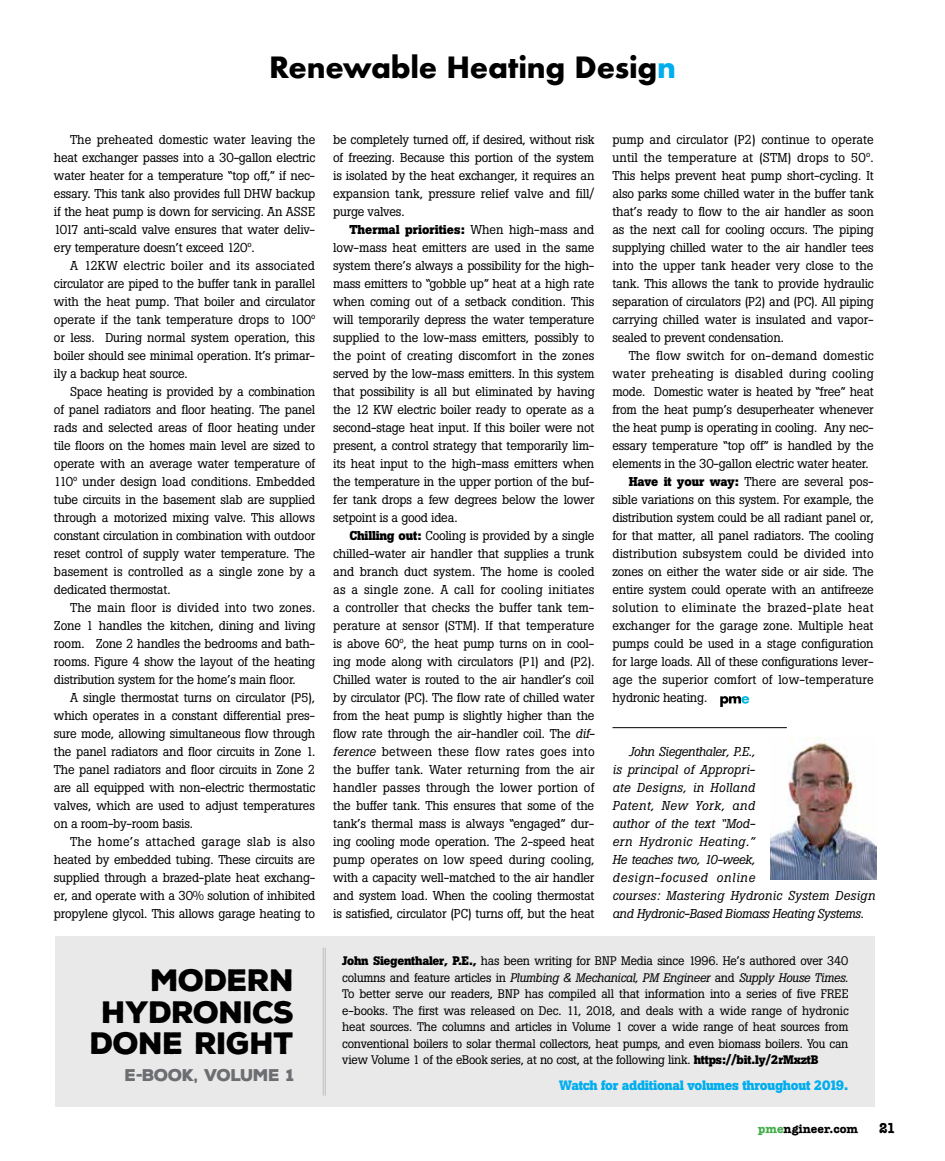
<style>
.page{position:relative;width:945px;height:1161px;background:#fff}
.page>*{position:absolute;margin:0;border:0;box-sizing:border-box;transform-origin:0 0}
.t1{font:900 30px/31.5px "Nexa Rust Sans";letter-spacing:-.02em;color:#000;text-align:right}
.t2{font:700 28.5px "Futura";letter-spacing:-.01em;color:#000}
.t3{font:900 16.5px "Nexa Rust Sans";letter-spacing:-.02em;color:#6d6e71}
.t4{font:700 15px "American Typewriter";color:#000;scale:.85 1}
.t5{font:700 13.5px "Boton";letter-spacing:-.02em;color:#00aeef}
.t6{font:12.75px/18px "Boton";letter-spacing:-.02em;color:#000;text-align:justify}
.t7{font:italic 12.75px/18px "Boton";letter-spacing:.01em;color:#000}
.t8{font:12.75px "Boton";letter-spacing:.005em;color:#000}
.t9{font:12.75px "Boton";letter-spacing:.015em;color:#000}
.t10{font:12.75px "Boton";letter-spacing:.025em;color:#000}
.t11{font:12.75px "Boton";color:#000}
.t12{font:12.75px "Boton";letter-spacing:.01em;color:#000}
.t13{font:12.3px/16.5px "Boton";letter-spacing:-.02em;color:#000;text-align:justify}
.t14{font:700 12px "American Typewriter";color:#000}
.s1{color:#00aeef}
.s2{font-family:"Luckiest Guy";font-weight:400}
.s3{font-weight:700}
.s4{font-style:italic}
.s5{color:#41ad49}
</style>
<div class="page">
<svg style="left:720px;top:696px;width:29px;height:11px"></svg>
<img style="left:770px;top:738px;width:106px;height:141px">
<hr style="left:612px;top:727px;width:175px;height:1px;background:#000">
<div style="left:55px;top:936px;width:820px;height:171px;background:#e9e9ea"></div>
<hr style="left:325px;top:948px;width:1px;height:148px;background:#bcbec0">
<hr style="left:323px;top:948px;width:1px;height:148px;background:#bcbec0">
<h2 class="t2" style="left:269px;top:46px;width:408px">Renewable Heating Desig<span class="s1">n</span></h2>
<p class="t6" style="left:54px;top:131px;width:263px;text-indent:16px">The preheated domestic water leaving the heat exchanger passes into a 30-gallon electric water heater for a temperature “top off,” if nec&shy;essary. This tank also provides full DHW backup if the heat pump is down for servicing. An ASSE 1017 anti-scald valve ensures that water deliv&shy;ery temperature doesn’t exceed 120º.</p>
<p class="t6" style="left:54px;top:257px;width:263px;text-indent:16px">A 12KW electric boiler and its associated circulator are piped to the buffer tank in parallel with the heat pump. That boiler and circulator operate if the tank temperature drops to 100º or less. During normal system operation, this boiler should see minimal operation. It’s primar&shy;ily a backup heat source.</p>
<p class="t6" style="left:54px;top:383px;width:263px;text-indent:16px">Space heating is provided by a combination of panel radiators and floor heating. The panel rads and selected areas of floor heating under tile floors on the homes main level are sized to operate with an average water temperature of 110º under design load conditions. Embedded tube circuits in the basement slab are supplied through a motorized mixing valve. This allows constant circulation in combination with outdoor reset control of supply water temperature. The basement is controlled as a single zone by a dedicated thermostat.</p>
<p class="t6" style="left:54px;top:599px;width:263px;text-indent:16px">The main floor is divided into two zones.<br>Zone 1 handles the kitchen, dining and living room. Zone 2 handles the bedrooms and bath&shy;rooms. Figure 4 show the layout of the heating distribution system for the home’s main floor.</p>
<p class="t6" style="left:54px;top:689px;width:263px;text-indent:16px">A single thermostat turns on circulator (P5), which operates in a constant differential pres&shy;sure mode, allowing simultaneous flow through the panel radiators and floor circuits in Zone 1.<br>The panel radiators and floor circuits in Zone 2 are all equipped with non-electric thermostatic valves, which are used to adjust temperatures on a room-by-room basis.</p>
<p class="t6" style="left:54px;top:833px;width:263px;text-indent:16px">The home’s attached garage slab is also heated by embedded tubing. These circuits are supplied through a brazed-plate heat exchang&shy;er, and operate with a 30% solution of inhibited propylene glycol. This allows garage heating to</p>
<h1 class="t1" style="left:90px;top:965px;width:206px">MODERN<br>HYDRONICS<br>DONE RIGHT</h1>
<p class="t3" style="left:125px;top:1064px;width:171px">E<span class="s2">-</span>BOOK, VOLUME 1</p>
<p class="t6" style="left:333px;top:131px;width:263px">be completely turned off, if desired, without risk of freezing. Because this portion of the system is isolated by the heat exchanger, it requires an expansion tank, pressure relief valve and fill/ purge valves.</p>
<p class="t6" style="left:333px;top:221px;width:263px;text-indent:16px"><span class="s3">Thermal priorities:</span> When high-mass and low-mass heat emitters are used in the same system there’s always a possibility for the high&shy;mass emitters to “gobble up” heat at a high rate when coming out of a setback condition. This will temporarily depress the water temperature supplied to the low-mass emitters, possibly to the point of creating discomfort in the zones served by the low-mass emitters. In this system that possibility is all but eliminated by having the 12 KW electric boiler ready to operate as a second-stage heat input. If this boiler were not present, a control strategy that temporarily lim&shy;its heat input to the high-mass emitters when the temperature in the upper portion of the buf&shy;fer tank drops a few degrees below the lower setpoint is a good idea.</p>
<p class="t6" style="left:333px;top:527px;width:263px;text-indent:16px"><span class="s3">Chilling out:</span> Cooling is provided by a single chilled-water air handler that supplies a trunk and branch duct system. The home is cooled as a single zone. A call for cooling initiates a controller that checks the buffer tank tem&shy;perature at sensor (STM). If that temperature is above 60º, the heat pump turns on in cool&shy;ing mode along with circulators (P1) and (P2).<br>Chilled water is routed to the air handler’s coil by circulator (PC). The flow rate of chilled water from the heat pump is slightly higher than the flow rate through the air-handler coil. The <span class="s4">dif&shy;ference</span> between these flow rates goes into the buffer tank. Water returning from the air handler passes through the lower portion of the buffer tank. This ensures that some of the tank’s thermal mass is always “engaged” dur&shy;ing cooling mode operation. The 2-speed heat pump operates on low speed during cooling, with a capacity well-matched to the air handler and system load. When the cooling thermostat is satisfied, circulator (PC) turns off, but the heat</p>
<p class="t6" style="left:612px;top:131px;width:263px">pump and circulator (P2) continue to operate until the temperature at (STM) drops to 50º.<br>This helps prevent heat pump short-cycling. It also parks some chilled water in the buffer tank that’s ready to flow to the air handler as soon as the next call for cooling occurs. The piping supplying chilled water to the air handler tees into the upper tank header very close to the tank. This allows the tank to provide hydraulic separation of circulators (P2) and (PC). All piping carrying chilled water is insulated and vapor&shy;sealed to prevent condensation.</p>
<p class="t12" style="left:629px;top:348px;width:247px">The flow switch for on-demand domestic</p>
<p class="t9" style="left:612px;top:366px;width:263px">water preheating is disabled during cooling</p>
<p class="t6" style="left:612px;top:383px;width:263px">mode. Domestic water is heated by “free” heat</p>
<p class="t6" style="left:612px;top:401px;width:263px">from the heat pump’s desuperheater whenever</p>
<p class="t6" style="left:612px;top:419px;width:263px">the heat pump is operating in cooling. Any nec-</p>
<p class="t6" style="left:612px;top:437px;width:263px">essary temperature “top off” is handled by the</p>
<p class="t6" style="left:612px;top:455px;width:258px">elements in the 30-gallon electric water heater.</p>
<p class="t6" style="left:629px;top:473px;width:247px"><span class="s3">Have it your way:</span> There are several pos-</p>
<p class="t6" style="left:612px;top:491px;width:263px">sible variations on this system. For example, the</p>
<p class="t6" style="left:612px;top:509px;width:263px">distribution system could be all radiant panel or,</p>
<p class="t6" style="left:612px;top:527px;width:263px">for that matter, all panel radiators. The cooling</p>
<p class="t8" style="left:612px;top:546px;width:263px">distribution subsystem could be divided into</p>
<p class="t6" style="left:612px;top:563px;width:263px">zones on either the water side or air side. The</p>
<p class="t6" style="left:612px;top:581px;width:263px">entire system could operate with an antifreeze</p>
<p class="t10" style="left:612px;top:600px;width:263px">solution to eliminate the brazed-plate heat</p>
<p class="t11" style="left:612px;top:618px;width:263px">exchanger for the garage zone. Multiple heat</p>
<p class="t6" style="left:612px;top:635px;width:263px">pumps could be used in a stage configuration</p>
<p class="t6" style="left:612px;top:653px;width:263px">for large loads. All of these configurations lever-</p>
<p class="t8" style="left:612px;top:672px;width:263px">age the superior comfort of low-temperature</p>
<p class="t6" style="left:612px;top:689px;width:96px">hydronic heating.</p>
<p class="t7" style="left:612px;top:743px;width:264px;text-indent:16px">John Siegenthaler, P.E.,<br>is principal of Appropri-<br>ate Designs, in Holland<br>Patent, New York, and<br>author of the text “Mod-<br>ern Hydronic Heating.”<br>He teaches two, 10-week,<br>design-focused online<br>courses: Mastering Hydronic System Design and Hydronic-Based Biomass Heating Systems.</p>
<p class="t13" style="left:342px;top:953px;width:508px"><span class="s3">John Siegenthaler, P.E.,</span> has been writing for BNP Media since 1996. He’s authored over 340 columns and feature articles in <span class="s4">Plumbing &amp; Mechanical, PM Engineer</span> and <span class="s4">Supply House Times</span>.<br>To better serve our readers, BNP has compiled all that information into a series of five FREE e-books. The first was released on Dec. 11, 2018, and deals with a wide range of hydronic heat sources. The columns and articles in Volume 1 cover a wide range of heat sources from conventional boilers to solar thermal collectors, heat pumps, and even biomass boilers. You can view Volume 1 of the eBook series, at no cost, at the following link. <span class="s3">https://bit.ly/2rMxztB</span></p>
<p class="t5" style="left:559px;top:1077px;width:291px">Watch for additional volumes throughout 2019.</p>
<p class="t14" style="left:758px;top:1122px;width:101px"><span class="s5">pme</span>ngineer.com</p>
<p class="t4" style="left:879px;top:1119px;width:20px">21</p>
</div>
